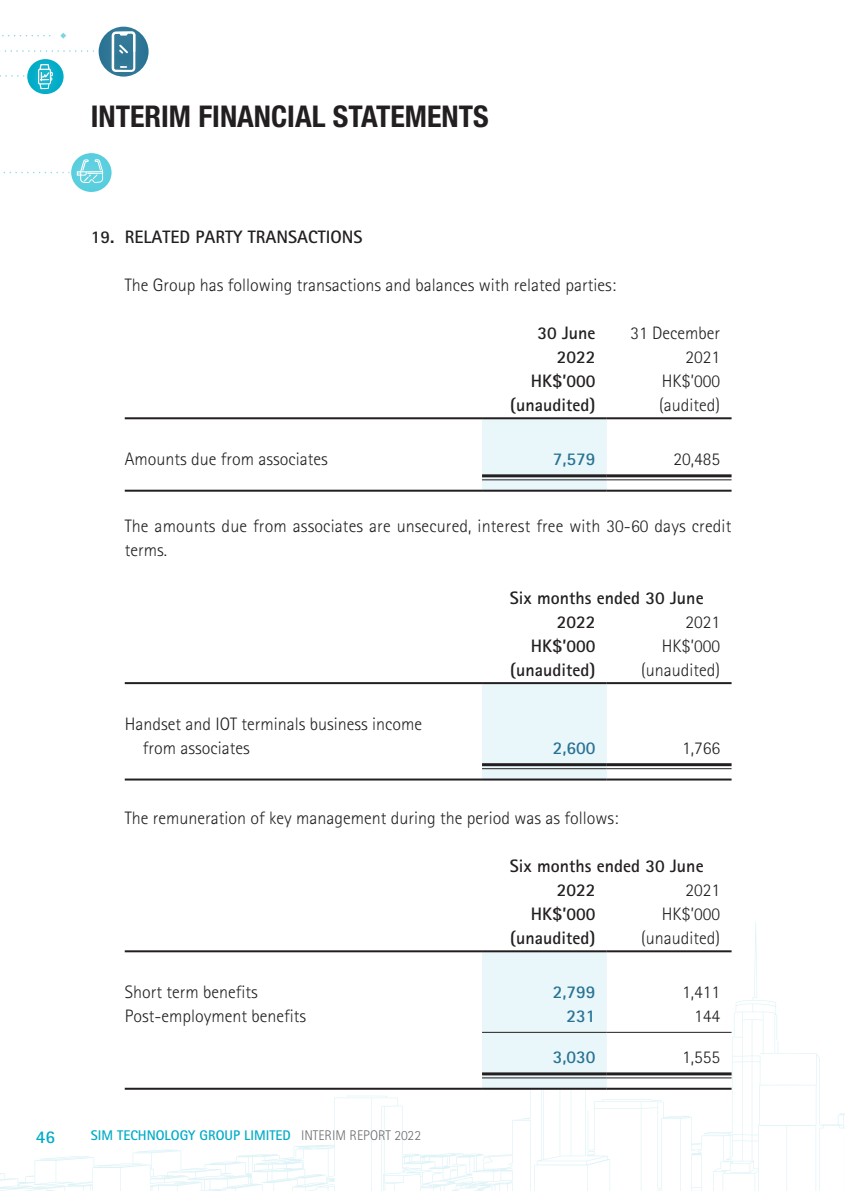
<style>
.page{position:relative;width:845px;height:1191px;background:#fff}
.page>*{position:absolute;margin:0;border:0;box-sizing:border-box;transform-origin:0 0}
.t1{font:700 condensed 30px "Helvetica Neue LT Std";color:#231f20}
.t2{font:300 18px/24px "Rotis Sans Serif Std";color:#231f20}
.t3{font:700 18px/24px "Rotis Sans Serif Std";color:#231f20}
.t4{font:700 18px "Rotis Sans Serif Std";color:#287293}
.t5{font:700 18px "Rotis Sans Serif Std";color:#00acc8}
.t6{font:700 14px "Rotis Sans Serif Std";color:#00acc8}
.s1{font-weight:300;color:#6c6d70}
</style>
<div class="page">
<svg style="left:0;top:922px;width:845px;height:269px"></svg>
<div style="left:65px;top:147px;width:50px;height:48px;background:#fff;opacity:.3"></div>
<div style="left:73px;top:166px;width:27px;height:26px;background:#fff;opacity:.3"></div>
<div style="left:82px;top:163px;width:26px;height:27px;background:#fff;opacity:.3"></div>
<div style="left:77px;top:164px;width:25px;height:24px;background:#5acfde"></div>
<svg style="left:3px;top:159px;width:100px;height:24px"></svg>
<div style="left:98px;top:18px;width:50px;height:67px;background:#fff;opacity:.3"></div>
<div style="left:108px;top:33px;width:31px;height:32px;background:#317897"></div>
<div style="left:109px;top:54px;width:29px;height:27px;background:#fff;opacity:.3"></div>
<div style="left:29px;top:55px;width:32px;height:43px;background:#fff;opacity:.3"></div>
<svg style="left:0;top:31px;width:136px;height:58px"></svg>
<div style="left:482px;top:419px;width:125px;height:71px;background:#e9f6fa"></div>
<hr style="left:125px;top:417px;width:357px;height:2px;background:#231f20">
<hr style="left:482px;top:417px;width:125px;height:2px;background:#231f20">
<hr style="left:607px;top:417px;width:124px;height:2px;background:#231f20">
<hr style="left:482px;top:474px;width:125px;height:3px;background:#231f20">
<hr style="left:482px;top:479px;width:125px;height:1px;background:#231f20">
<hr style="left:607px;top:474px;width:124px;height:3px;background:#231f20">
<hr style="left:607px;top:479px;width:124px;height:1px;background:#231f20">
<hr style="left:125px;top:490px;width:357px;height:2px;background:#231f20">
<hr style="left:482px;top:490px;width:125px;height:2px;background:#231f20">
<hr style="left:607px;top:490px;width:124px;height:2px;background:#231f20">
<div style="left:482px;top:684px;width:125px;height:94px;background:#e9f6fa"></div>
<hr style="left:125px;top:682px;width:357px;height:2px;background:#231f20">
<hr style="left:482px;top:682px;width:125px;height:2px;background:#231f20">
<hr style="left:607px;top:682px;width:124px;height:2px;background:#231f20">
<hr style="left:482px;top:763px;width:125px;height:3px;background:#231f20">
<hr style="left:482px;top:768px;width:125px;height:1px;background:#231f20">
<hr style="left:607px;top:763px;width:124px;height:3px;background:#231f20">
<hr style="left:607px;top:768px;width:124px;height:1px;background:#231f20">
<hr style="left:125px;top:778px;width:357px;height:2px;background:#231f20">
<hr style="left:482px;top:778px;width:125px;height:2px;background:#231f20">
<hr style="left:607px;top:778px;width:124px;height:2px;background:#231f20">
<div style="left:482px;top:952px;width:125px;height:135px;background:#e9f6fa"></div>
<hr style="left:125px;top:950px;width:357px;height:2px;background:#231f20">
<hr style="left:482px;top:950px;width:125px;height:2px;background:#231f20">
<hr style="left:607px;top:950px;width:124px;height:2px;background:#231f20">
<hr style="left:482px;top:1031px;width:125px;height:1px;background:#231f20">
<hr style="left:607px;top:1031px;width:124px;height:1px;background:#231f20">
<hr style="left:482px;top:1072px;width:125px;height:3px;background:#231f20">
<hr style="left:482px;top:1077px;width:125px;height:1px;background:#231f20">
<hr style="left:607px;top:1072px;width:124px;height:3px;background:#231f20">
<hr style="left:607px;top:1077px;width:124px;height:1px;background:#231f20">
<hr style="left:125px;top:1087px;width:357px;height:2px;background:#231f20">
<hr style="left:482px;top:1087px;width:125px;height:2px;background:#231f20">
<hr style="left:607px;top:1087px;width:124px;height:2px;background:#231f20">
<h1 class="t1" style="left:91px;top:98px;width:399px">INTERIM FINANCIAL STATEMENTS</h1>
<p class="t3" style="left:91px;top:224px;width:273px">19. RELATED PARTY TRANSACTIONS</p>
<p class="t2" style="left:125px;top:273px;width:493px">The Group has following transactions and balances with related parties:</p>
<p class="t3" style="left:537px;top:320px;width:59px;text-align:right">30 June<br>2022</p>
<p class="t2" style="left:630px;top:321px;width:91px;text-align:right">31 December<br>2021</p>
<p class="t3" style="left:531px;top:368px;width:66px">HK$’000</p>
<p class="t2" style="left:662px;top:369px;width:60px">HK$’000</p>
<p class="t3" style="left:510px;top:392px;width:87px">(unaudited)</p>
<p class="t2" style="left:659px;top:393px;width:62px">(audited)</p>
<p class="t2" style="left:125px;top:447px;width:204px">Amounts due from associates</p>
<p class="t4" style="left:553px;top:447px;width:44px">7,579</p>
<p class="t2" style="left:673px;top:447px;width:48px">20,485</p>
<p class="t2" style="left:125px;top:514px;width:608px">The amounts due from associates are unsecured, interest free with 30-60 days credit terms.</p>
<p class="t3" style="left:557px;top:585px;width:148px;text-indent:-47px">Six months ended 30 June<br>2022</p>
<p class="t2" style="left:685px;top:610px;width:36px">2021</p>
<p class="t2" style="left:143px;top:712px;width:281px;text-indent:-18px">Handset and IOT terminals business income from associates</p>
<p class="t3" style="left:531px;top:633px;width:66px">HK$’000</p>
<p class="t2" style="left:662px;top:634px;width:60px">HK$’000</p>
<p class="t3" style="left:510px;top:657px;width:87px">(unaudited)</p>
<p class="t2" style="left:641px;top:658px;width:80px">(unaudited)</p>
<p class="t4" style="left:553px;top:736px;width:44px">2,600</p>
<p class="t2" style="left:682px;top:736px;width:39px">1,766</p>
<p class="t2" style="left:125px;top:806px;width:495px">The remuneration of key management during the period was as follows:</p>
<p class="t3" style="left:557px;top:853px;width:148px;text-indent:-47px">Six months ended 30 June<br>2022</p>
<p class="t2" style="left:685px;top:878px;width:36px">2021</p>
<p class="t3" style="left:531px;top:901px;width:66px">HK$’000</p>
<p class="t2" style="left:662px;top:902px;width:60px">HK$’000</p>
<p class="t3" style="left:510px;top:925px;width:87px">(unaudited)</p>
<p class="t2" style="left:641px;top:926px;width:80px">(unaudited)</p>
<p class="t2" style="left:125px;top:980px;width:135px">Short term benefits</p>
<p class="t4" style="left:553px;top:980px;width:44px">2,799</p>
<p class="t2" style="left:682px;top:980px;width:39px">1,411</p>
<p class="t2" style="left:125px;top:1004px;width:183px">Post-employment benefits</p>
<p class="t4" style="left:566px;top:1004px;width:30px">231</p>
<p class="t2" style="left:694px;top:1004px;width:27px">144</p>
<p class="t4" style="left:553px;top:1045px;width:44px">3,030</p>
<p class="t2" style="left:682px;top:1045px;width:39px">1,555</p>
<p class="t5" style="left:36px;top:1125px;width:21px">46</p>
<p class="t6" style="left:91px;top:1126px;width:332px">SIM TECHNOLOGY GROUP LIMITED <span class="s1">INTERIM REPORT 2022</span></p>
</div>
